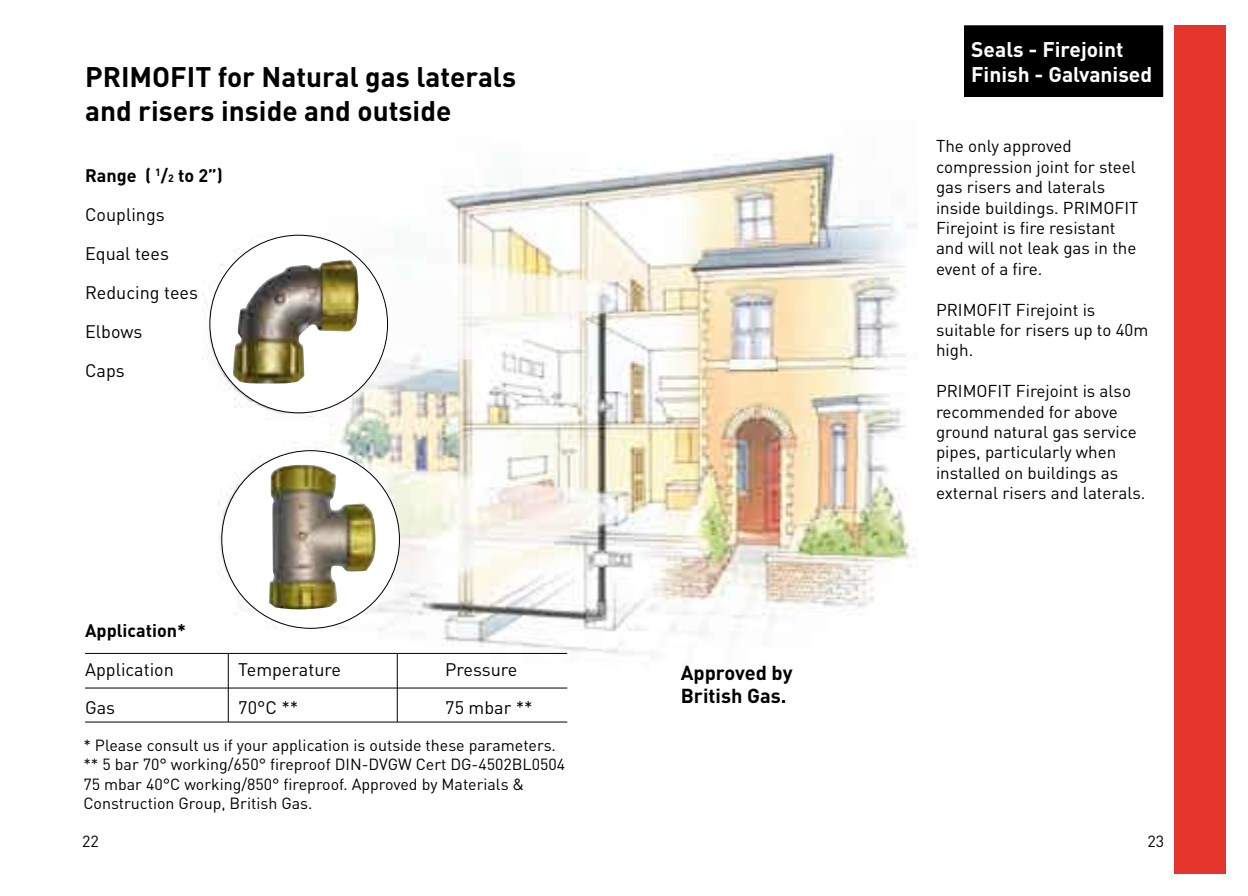
<style>
.page{position:relative;width:1248px;height:896px;background:#fff}
.page>*{position:absolute;margin:0;border:0;box-sizing:border-box;transform-origin:0 0}
.t1{font:700 28px/33.6px "DINCE";color:#000}
.t2{font:700 21px "DINCE";color:#fff}
.t3{font:700 20px/23px "DINCE";color:#000}
.t4{font:18px "DINCE";color:#000}
.t5{font:700 18px "DINCE";color:#000}
.t6{font:17px/20.4px "DINCE";color:#000}
.t7{font:16px/19.2px "DINCE";color:#000}
.s1{font-size:10.4px}
</style>
<div class="page">
<img style="left:203px;top:152px;width:714px;height:516px">
<div style="left:1174px;top:25px;width:51px;height:849px;background:#e4352a"></div>
<div style="left:964px;top:26px;width:198px;height:70px;background:#000"></div>
<hr style="left:85px;top:653px;width:482px;height:1px;background:#000">
<hr style="left:85px;top:722px;width:482px;height:1px;background:#000">
<hr style="left:85px;top:688px;width:482px;height:1px;background:#000">
<hr style="left:228px;top:653px;width:1px;height:69px;background:#000">
<hr style="left:397px;top:653px;width:1px;height:69px;background:#000">
<div style="left:210px;top:235px;width:177px;height:178px;background:#fff;border-radius:50%"></div>
<div style="left:222px;top:451px;width:177px;height:177px;background:#fff;border-radius:50%"></div>
<img style="left:232px;top:259px;width:126px;height:125px">
<img style="left:269px;top:465px;width:107px;height:145px">
<p class="t1" style="left:85px;top:59px;width:432px">PRIMOFIT for Natural gas laterals and risers inside and outside</p>
<p class="t5" style="left:85px;top:163px;width:139px">Range ( <sup>1</sup>/<span class="s1">2</span> to 2”)</p>
<p class="t4" style="left:85px;top:203px;width:81px">Couplings</p>
<p class="t4" style="left:85px;top:242px;width:85px">Equal tees</p>
<p class="t4" style="left:85px;top:281px;width:114px">Reducing tees</p>
<p class="t4" style="left:85px;top:320px;width:59px">Elbows</p>
<p class="t4" style="left:85px;top:359px;width:41px">Caps</p>
<p class="t5" style="left:85px;top:618px;width:102px">Application*</p>
<p class="t4" style="left:85px;top:658px;width:90px">Application</p>
<p class="t4" style="left:238px;top:658px;width:104px">Temperature</p>
<p class="t4" style="left:445px;top:658px;width:74px">Pressure</p>
<p class="t4" style="left:85px;top:696px;width:32px">Gas</p>
<p class="t4" style="left:238px;top:696px;width:62px">70°C **</p>
<p class="t4" style="left:445px;top:696px;width:89px">75 mbar **</p>
<p class="t7" style="left:83px;top:735px;width:474px">* Please consult us if your application is outside these parameters.</p>
<p class="t7" style="left:83px;top:755px;width:483px">** 5 bar 70° working/650° fireproof DIN-DVGW Cert DG-4502BL0504<br>75 mbar 40°C working/850° fireproof. Approved by Materials &amp;<br>Construction Group, British Gas.</p>
<p class="t3" style="left:680px;top:660px;width:113px">Approved by<br>British Gas.</p>
<p class="t2" style="left:971px;top:36px;width:154px">Seals - Firejoint</p>
<p class="t2" style="left:971px;top:61px;width:182px">Finish - Galvanised</p>
<p class="t6" style="left:935px;top:136px;width:204px">The only approved compression joint for steel gas risers and laterals inside buildings. PRIMOFIT<br>Firejoint is fire resistant and will not leak gas in the event of a fire.</p>
<p class="t6" style="left:935px;top:299px;width:214px">PRIMOFIT Firejoint is suitable for risers up to 40m high.</p>
<p class="t6" style="left:935px;top:380px;width:211px">PRIMOFIT Firejoint is also recommended for above ground natural gas service pipes, particularly when installed on buildings as external risers and laterals.</p>
<p class="t7" style="left:82px;top:831px;width:18px">22</p>
<p class="t7" style="left:1147px;top:831px;width:18px">23</p>
</div>
